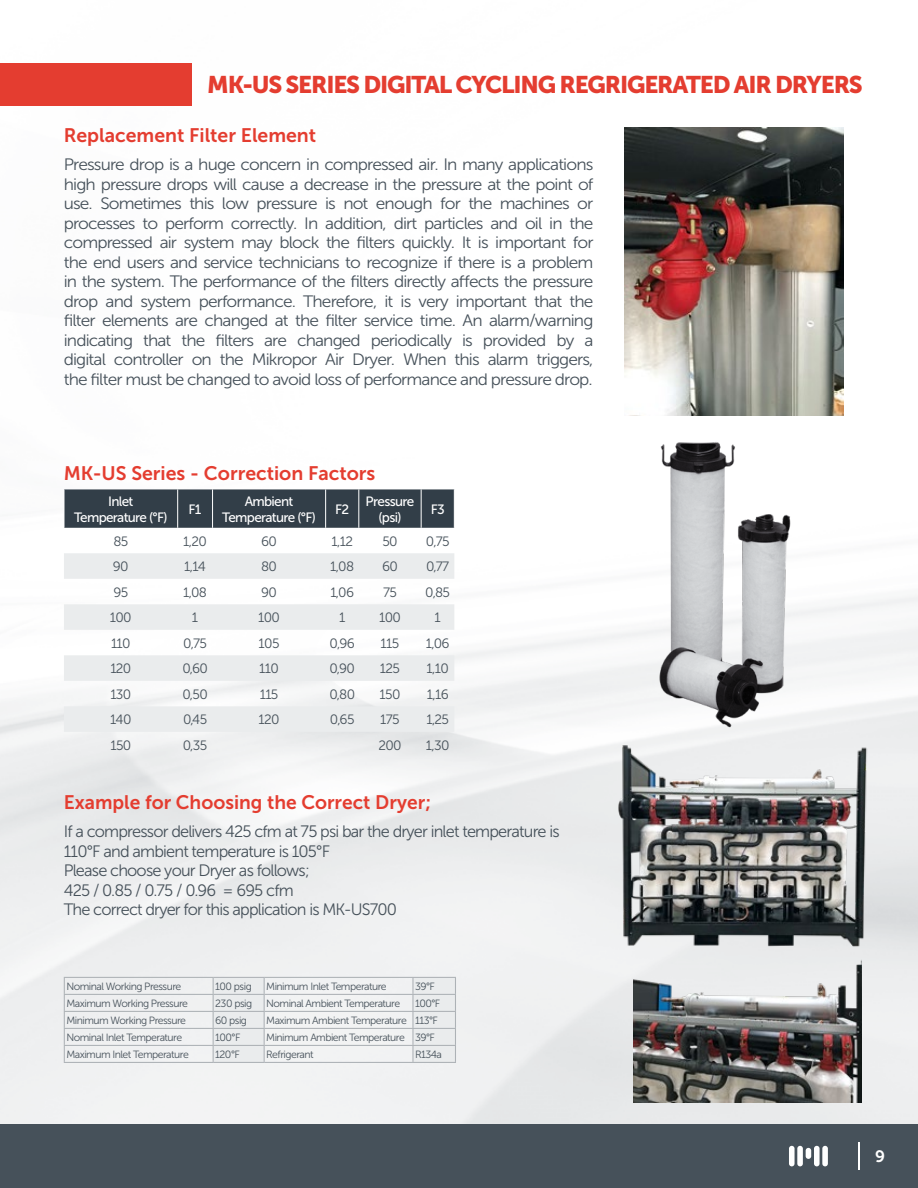
<style>
.page{position:relative;width:918px;height:1188px;background:#fff}
.page>*{position:absolute;margin:0;border:0;box-sizing:border-box;transform-origin:0 0}
.t1{font:24px "Museo Sans 900";letter-spacing:-.05em;color:#e43d30}
.t2{font:19.5px "Museo Sans 700";color:#e43d30}
.t3{font:16.5px/19.5px "Museo Sans 300";letter-spacing:-.05em;color:#46515a;text-align:justify;scale:1.05 1}
.t4{font:16.5px/19.5px "Museo Sans 300";letter-spacing:-.05em;color:#46515a}
.t5{font:16.5px "Museo Sans 700";color:#fff}
.t6{font:13.5px "Museo Sans 300";letter-spacing:-.05em;color:#46515a}
.t7{font:13.5px/16.2px "Museo Sans 500";letter-spacing:-.05em;color:#fff;text-align:center}
.t8{font:10.5px "Museo Sans 300";letter-spacing:-.05em;color:#46515a}
</style>
<div class="page">
<img style="left:0;top:63px;width:918px;height:1061px">
<div style="left:0;top:1124px;width:918px;height:64px;background:#46515a"></div>
<hr style="left:858px;top:1143px;width:2px;height:27px;background:#fff">
<div style="left:789px;top:1146px;width:6px;height:20px;background:#fff;border-radius:3px"></div>
<div style="left:797px;top:1146px;width:6px;height:20px;background:#fff;border-radius:3px"></div>
<div style="left:806px;top:1148px;width:5px;height:11px;background:#fff;border-radius:3px"></div>
<div style="left:814px;top:1146px;width:6px;height:20px;background:#fff;border-radius:3px"></div>
<div style="left:822px;top:1146px;width:6px;height:20px;background:#fff;border-radius:3px"></div>
<div style="left:0;top:63px;width:191px;height:43px;background:#e43d30"></div>
<div style="left:65px;top:489px;width:389px;height:39px;background:#323e48"></div>
<svg style="left:64px;top:553px;width:390px;height:179px;fill:#eaeced"></svg>
<hr style="left:64px;top:489px;width:1px;height:39px;background:#fff">
<hr style="left:177px;top:489px;width:1px;height:39px;background:#fff">
<hr style="left:212px;top:489px;width:1px;height:39px;background:#fff">
<hr style="left:325px;top:489px;width:1px;height:39px;background:#fff">
<hr style="left:359px;top:489px;width:1px;height:39px;background:#fff">
<hr style="left:421px;top:489px;width:1px;height:39px;background:#fff">
<hr style="left:454px;top:489px;width:1px;height:39px;background:#fff">
<img style="left:624px;top:127px;width:219px;height:289px">
<hr style="left:64px;top:977px;width:149px;height:1px;background:#adb2b6">
<hr style="left:64px;top:994px;width:149px;height:1px;background:#adb2b6">
<hr style="left:64px;top:1011px;width:149px;height:1px;background:#adb2b6">
<hr style="left:64px;top:1028px;width:149px;height:1px;background:#adb2b6">
<hr style="left:64px;top:1045px;width:149px;height:1px;background:#adb2b6">
<svg style="left:64px;top:978px;width:1px;height:84px"></svg>
<svg style="left:213px;top:977px;width:243px;height:85px"></svg>
<hr style="left:64px;top:1062px;width:149px;height:1px;background:#adb2b6">
<hr style="left:213px;top:1062px;width:51px;height:1px;background:#adb2b6">
<hr style="left:264px;top:1062px;width:149px;height:1px;background:#adb2b6">
<hr style="left:413px;top:1062px;width:43px;height:1px;background:#adb2b6">
<img style="left:660px;top:438px;width:137px;height:296px">
<img style="left:606px;top:744px;width:270px;height:214px">
<img style="left:633px;top:952px;width:228px;height:151px">
<h1 class="t1" style="left:207px;top:71px;width:657px">MK-US SERIES DIGITAL CYCLING REGRIGERATED AIR DRYERS</h1>
<p class="t2" style="left:64px;top:125px;width:254px">Replacement Filter Element</p>
<p class="t3" style="left:64px;top:155px;width:506px">Pressure drop is a huge concern in compressed air. In many applications high pressure drops will cause a decrease in the pressure at the point of use. Sometimes this low pressure is not enough for the machines or processes to perform correctly. In addition, dirt particles and oil in the compressed air system may block the filters quickly. It is important for the end users and service technicians to recognize if there is a problem in the system. The performance of the filters directly affects the pressure drop and system performance. Therefore, it is very important that the filter elements are changed at the filter service time. An alarm/warning indicating that the filters are changed periodically is provided by a digital controller on the Mikropor Air Dryer. When this alarm triggers, the filter must be changed to avoid loss of performance and pressure drop.</p>
<p class="t2" style="left:64px;top:462px;width:313px">MK-US Series - Correction Factors</p>
<p class="t7" style="left:74px;top:493px;width:95px">Inlet<br>Temperature (°F)</p>
<p class="t7" style="left:189px;top:501px;width:14px">F1</p>
<p class="t7" style="left:222px;top:493px;width:95px">Ambient<br>Temperature (°F)</p>
<p class="t7" style="left:335px;top:501px;width:16px">F2</p>
<p class="t7" style="left:366px;top:493px;width:50px">Pressure (psi)</p>
<p class="t7" style="left:431px;top:501px;width:16px">F3</p>
<p class="t6" style="left:113px;top:534px;width:16px">85</p>
<p class="t6" style="left:183px;top:534px;width:25px">1,20</p>
<p class="t6" style="left:261px;top:534px;width:17px">60</p>
<p class="t6" style="left:331px;top:534px;width:23px">1,12</p>
<p class="t6" style="left:382px;top:534px;width:17px">50</p>
<p class="t6" style="left:426px;top:534px;width:25px">0,75</p>
<p class="t6" style="left:113px;top:559px;width:17px">90</p>
<p class="t6" style="left:184px;top:559px;width:23px">1,14</p>
<p class="t6" style="left:261px;top:559px;width:17px">80</p>
<p class="t6" style="left:330px;top:559px;width:25px">1,08</p>
<p class="t6" style="left:382px;top:559px;width:17px">60</p>
<p class="t6" style="left:426px;top:559px;width:25px">0,77</p>
<p class="t6" style="left:113px;top:585px;width:16px">95</p>
<p class="t6" style="left:183px;top:585px;width:25px">1,08</p>
<p class="t6" style="left:261px;top:585px;width:17px">90</p>
<p class="t6" style="left:330px;top:585px;width:25px">1,06</p>
<p class="t6" style="left:383px;top:585px;width:15px">75</p>
<p class="t6" style="left:425px;top:585px;width:26px">0,85</p>
<p class="t6" style="left:110px;top:610px;width:23px">100</p>
<p class="t6" style="left:192px;top:610px;width:8px">1</p>
<p class="t6" style="left:258px;top:610px;width:23px">100</p>
<p class="t6" style="left:339px;top:610px;width:8px">1</p>
<p class="t6" style="left:379px;top:610px;width:23px">100</p>
<p class="t6" style="left:435px;top:610px;width:8px">1</p>
<p class="t6" style="left:111px;top:636px;width:21px">110</p>
<p class="t6" style="left:183px;top:636px;width:25px">0,75</p>
<p class="t6" style="left:259px;top:636px;width:22px">105</p>
<p class="t6" style="left:330px;top:636px;width:27px">0,96</p>
<p class="t6" style="left:381px;top:636px;width:20px">115</p>
<p class="t6" style="left:426px;top:636px;width:25px">1,06</p>
<p class="t6" style="left:110px;top:661px;width:23px">120</p>
<p class="t6" style="left:182px;top:661px;width:27px">0,60</p>
<p class="t6" style="left:259px;top:661px;width:21px">110</p>
<p class="t6" style="left:329px;top:661px;width:27px">0,90</p>
<p class="t6" style="left:380px;top:661px;width:22px">125</p>
<p class="t6" style="left:427px;top:661px;width:24px">1,10</p>
<p class="t6" style="left:110px;top:687px;width:22px">130</p>
<p class="t6" style="left:182px;top:687px;width:27px">0,50</p>
<p class="t6" style="left:260px;top:687px;width:20px">115</p>
<p class="t6" style="left:329px;top:687px;width:27px">0,80</p>
<p class="t6" style="left:380px;top:687px;width:22px">150</p>
<p class="t6" style="left:427px;top:687px;width:23px">1,16</p>
<p class="t6" style="left:110px;top:712px;width:23px">140</p>
<p class="t6" style="left:183px;top:712px;width:26px">0,45</p>
<p class="t6" style="left:259px;top:712px;width:23px">120</p>
<p class="t6" style="left:330px;top:712px;width:26px">0,65</p>
<p class="t6" style="left:380px;top:712px;width:21px">175</p>
<p class="t6" style="left:426px;top:712px;width:24px">1,25</p>
<p class="t6" style="left:110px;top:738px;width:22px">150</p>
<p class="t6" style="left:183px;top:738px;width:26px">0,35</p>
<p class="t6" style="left:378px;top:738px;width:25px">200</p>
<p class="t6" style="left:426px;top:738px;width:25px">1,30</p>
<p class="t2" style="left:64px;top:791px;width:369px">Example for Choosing the Correct Dryer;</p>
<p class="t4" style="left:64px;top:822px;width:497px">If a compressor delivers 425 cfm at 75 psi bar the dryer inlet temperature is 110°F and ambient temperature is 105°F<br>Please choose your Dryer as follows;<br>425 / 0.85 / 0.75 / 0.96 = 695 cfm<br>The correct dryer for this application is MK-US700</p>
<p class="t8" style="left:66px;top:981px;width:116px">Nominal Working Pressure</p>
<p class="t8" style="left:215px;top:981px;width:38px">100 psig</p>
<p class="t8" style="left:266px;top:981px;width:122px">Minimum Inlet Temperature</p>
<p class="t8" style="left:415px;top:981px;width:21px">39°F</p>
<p class="t8" style="left:66px;top:998px;width:123px">Maximum Working Pressure</p>
<p class="t8" style="left:215px;top:998px;width:38px">230 psig</p>
<p class="t8" style="left:266px;top:998px;width:135px">Nominal Ambient Temperature</p>
<p class="t8" style="left:415px;top:998px;width:27px">100°F</p>
<p class="t8" style="left:66px;top:1015px;width:121px">Minimum Working Pressure</p>
<p class="t8" style="left:215px;top:1015px;width:33px">60 psig</p>
<p class="t8" style="left:266px;top:1015px;width:173px">Maximum Ambient Temperature 113°F</p>
<p class="t8" style="left:66px;top:1032px;width:117px">Nominal Inlet Temperature</p>
<p class="t8" style="left:215px;top:1032px;width:27px">100°F</p>
<p class="t8" style="left:266px;top:1032px;width:170px">Minimum Ambient Temperature 39°F</p>
<p class="t8" style="left:66px;top:1049px;width:124px">Maximum Inlet Temperature</p>
<p class="t8" style="left:215px;top:1049px;width:26px">120°F</p>
<p class="t8" style="left:266px;top:1049px;width:49px">Refrigerant</p>
<p class="t8" style="left:415px;top:1049px;width:29px">R134a</p>
<p class="t5" style="left:875px;top:1147px;width:11px">9</p>
</div>
